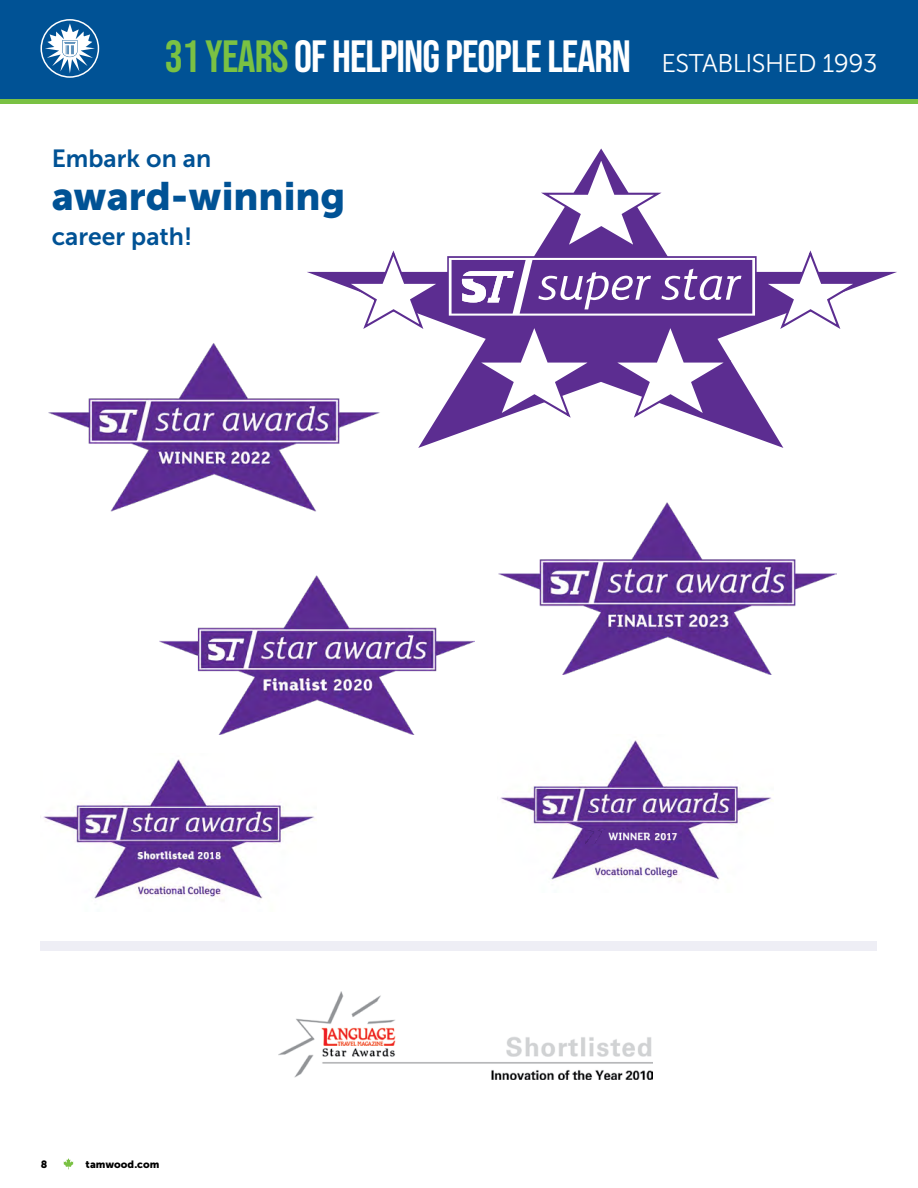
<style>
.page{position:relative;width:918px;height:1188px;background:#fff}
.page>*{position:absolute;margin:0;border:0;box-sizing:border-box;transform-origin:0 0}
.t1{font:45px "Bebas Neue";letter-spacing:-.02em;color:#fff}
.t2{font:39.45px "Museo Sans 900";color:#005295}
.t3{font:24.75px "Museo Sans 700";color:#005295}
.t4{font:10.5px "Museo Sans 900";color:#000}
.s1{color:#7ac143}
.s2{font-family:"Museo Sans 300";font-size:25.5px}
</style>
<div class="page">
<div style="left:0;top:0;width:918px;height:100px;background:#005295"></div>
<hr style="left:0;top:100px;width:918px;height:4px;background:#7ac143">
<svg style="left:41px;top:19px;width:58px;height:59px"></svg>
<img style="left:278px;top:992px;width:375px;height:88px">
<img style="left:500px;top:740px;width:274px;height:142px">
<img style="left:43px;top:759px;width:274px;height:141px">
<img style="left:160px;top:575px;width:314px;height:160px">
<img style="left:48px;top:343px;width:268px;height:169px">
<img style="left:586px;top:831px;width:9px;height:13px">
<img style="left:595px;top:831px;width:57px;height:13px">
<img style="left:498px;top:503px;width:339px;height:172px">
<svg style="left:307px;top:148px;width:590px;height:300px"></svg>
<svg style="left:340px;top:152px;width:524px;height:268px"></svg>
<div style="left:40px;top:941px;width:838px;height:9px;background:#eeeef5"></div>
<svg style="left:63px;top:1158px;width:11px;height:11px"></svg>
<p class="t1" style="left:165px;top:31px;width:714px"><span class="s1">31 YEARS</span> OF HELPING PEOPLE LEARN <span class="s2">ESTABLISHED 1993</span></p>
<p class="t3" style="left:52px;top:145px;width:161px">Embark on an</p>
<p class="t2" style="left:52px;top:174px;width:295px">award-winning</p>
<p class="t3" style="left:52px;top:222px;width:142px">career path!</p>
<p class="t4" style="left:41px;top:1158px;width:8px">8</p>
<p class="t4" style="left:86px;top:1158px;width:75px">tamwood.com</p>
</div>
